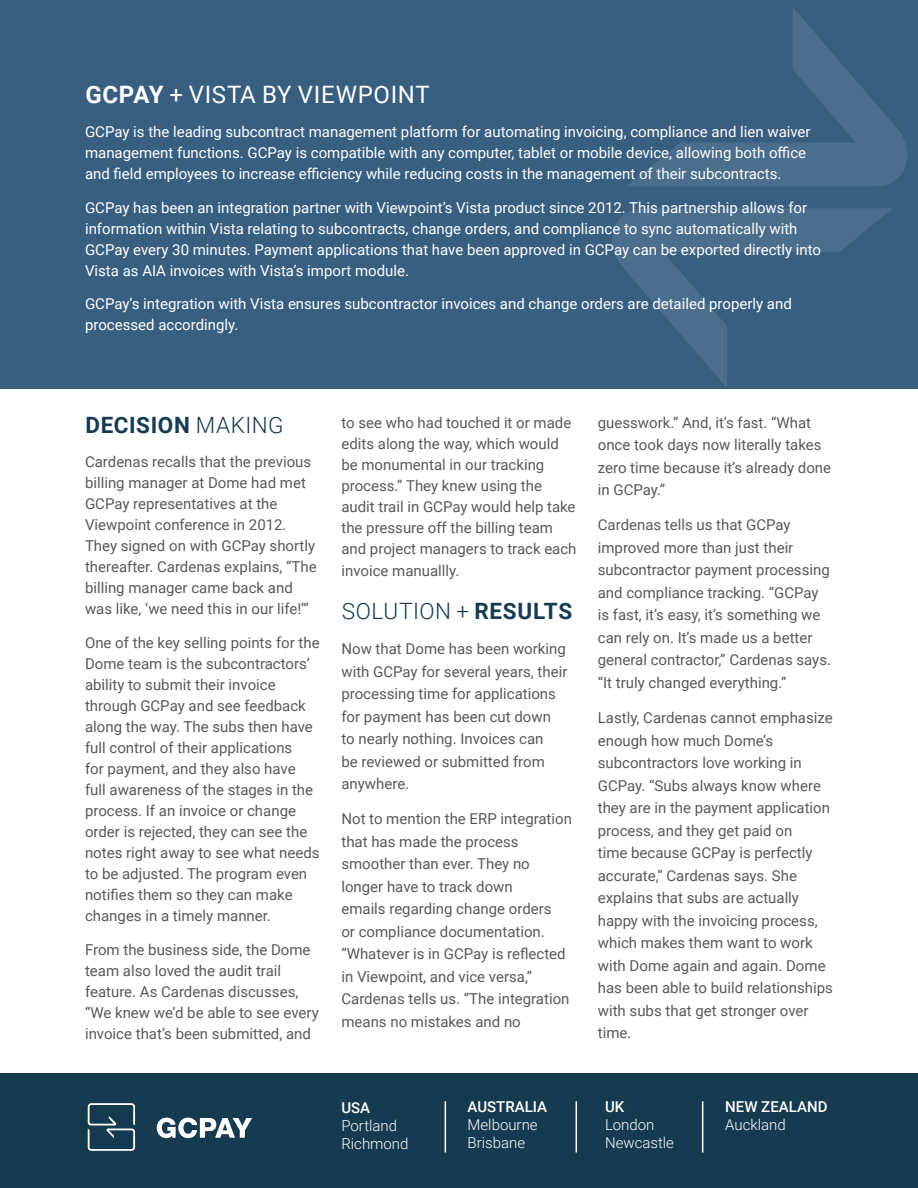
<style>
.page{position:relative;width:918px;height:1188px;background:#fff}
.page>*{position:absolute;margin:0;border:0;box-sizing:border-box;transform-origin:0 0}
.Heading_1_White{font:24px "Roboto";letter-spacing:.025em;color:#fff}
.Heading_1{font:300 22.5px "Roboto";letter-spacing:.025em;color:#163a4f}
.Heading_1-2{font:700 22.5px "Roboto";letter-spacing:.025em;color:#163a4f}
.t1{font:15px/22.5px "Roboto";color:#59595b}
.Normal_White{font:15px/21px "Roboto";color:#fff}
.Address_City{font:300 15px "Roboto";color:#fff}
.Address_Country{font:500 15px "Roboto";color:#fff}
.s1{font-weight:700}
.s2{font-weight:300}
</style>
<div class="page">
<div style="left:0;top:1073px;width:918px;height:115px;background:#163a4f"></div>
<div style="left:0;top:0;width:918px;height:389px;background:#385f80"></div>
<svg style="left:628px;top:8px;width:279px;height:178px"></svg>
<svg style="left:612px;top:208px;width:280px;height:179px"></svg>
<hr style="left:445px;top:1101px;width:1px;height:52px;background:#fff">
<hr style="left:576px;top:1101px;width:1px;height:52px;background:#fff">
<hr style="left:702px;top:1101px;width:1px;height:52px;background:#fff">
<svg style="left:157px;top:1118px;width:95px;height:20px"></svg>
<svg style="left:88px;top:1103px;width:47px;height:48px"></svg>
<p class="Heading_1_White" style="left:85px;top:78px;width:346px"><span class="s1">GCPAY</span> + VISTA BY VIEWPOINT</p>
<p class="Normal_White" style="left:85px;top:120px;width:727px">GCPay is the leading subcontract management platform for automating invoicing, compliance and lien waiver management functions. GCPay is compatible with any computer, tablet or mobile device, allowing both office and field employees to increase efficiency while reducing costs in the management of their subcontracts.</p>
<p class="Normal_White" style="left:85px;top:196px;width:738px">GCPay has been an integration partner with Viewpoint’s Vista product since 2012. This partnership allows for information within Vista relating to subcontracts, change orders, and compliance to sync automatically with GCPay every 30 minutes. Payment applications that have been approved in GCPay can be exported directly into Vista as AIA invoices with Vista’s import module.</p>
<p class="Normal_White" style="left:85px;top:293px;width:708px">GCPay’s integration with Vista ensures subcontractor invoices and change orders are detailed properly and processed accordingly.</p>
<p class="Heading_1-2" style="left:85px;top:410px;width:200px">DECISION <span class="s2">MAKING</span></p>
<p class="t1" style="left:85px;top:451px;width:233px;line-height:21px">Cardenas recalls that the previous billing manager at Dome had met<br>GCPay representatives at the<br>Viewpoint conference in 2012.<br>They signed on with GCPay shortly thereafter. Cardenas explains, “The billing manager came back and was like, ‘we need this in our life!’”</p>
<p class="t1" style="left:85px;top:631px;width:236px;line-height:21px">One of the key selling points for the<br>Dome team is the subcontractors’ ability to submit their invoice through GCPay and see feedback along the way. The subs then have full control of their applications<br>for payment, and they also have full awareness of the stages in the process. If an invoice or change order is rejected, they can see the notes right away to see what needs to be adjusted. The program even notifies them so they can make changes in a timely manner.</p>
<p class="t1" style="left:85px;top:938px;width:235px;line-height:21px">From the business side, the Dome team also loved the audit trail feature. As Cardenas discusses, “We knew we’d be able to see every invoice that’s been submitted, and</p>
<p class="t1" style="left:341px;top:411px;width:237px;line-height:21px">to see who had touched it or made edits along the way, which would be monumental in our tracking process.” They knew using the audit trail in GCPay would help take the pressure off the billing team and project managers to track each</p>
<p class="t1" style="left:341px;top:559px;width:119px">invoice manuallly.</p>
<p class="Heading_1" style="left:342px;top:595px;width:232px">SOLUTION + <span class="s1">RESULTS</span></p>
<p class="t1" style="left:341px;top:637px;width:227px">Now that Dome has been working with GCPay for several years, their processing time for applications for payment has been cut down to nearly nothing. Invoices can<br>be reviewed or submitted from anywhere.</p>
<p class="t1" style="left:341px;top:807px;width:232px">Not to mention the ERP integration that has made the process smoother than ever. They no longer have to track down<br>emails regarding change orders<br>or compliance documentation. “Whatever is in GCPay is reflected in Viewpoint, and vice versa,”<br>Cardenas tells us. “The integration means no mistakes and no</p>
<p class="t1" style="left:598px;top:411px;width:235px">guesswork.” And, it’s fast. “What once took days now literally takes zero time because it’s already done in GCPay.”</p>
<p class="t1" style="left:598px;top:513px;width:235px">Cardenas tells us that GCPay improved more than just their subcontractor payment processing and compliance tracking. “GCPay is fast, it’s easy, it’s something we can rely on. It’s made us a better general contractor,” Cardenas says. “It truly changed everything.”</p>
<p class="t1" style="left:598px;top:706px;width:237px">Lastly, Cardenas cannot emphasize enough how much Dome’s subcontractors love working in<br>GCPay. “Subs always know where they are in the payment application process, and they get paid on<br>time because GCPay is perfectly accurate,” Cardenas says. She explains that subs are actually happy with the invoicing process, which makes them want to work with Dome again and again. Dome has been able to build relationships with subs that get stronger over time.</p>
<p class="Address_Country" style="left:341px;top:1097px;width:30px">USA</p>
<p class="Address_City" style="left:341px;top:1115px;width:57px">Portland</p>
<p class="Address_City" style="left:341px;top:1133px;width:69px">Richmond</p>
<p class="Address_Country" style="left:468px;top:1097px;width:81px">AUSTRALIA</p>
<p class="Address_City" style="left:468px;top:1115px;width:72px">Melbourne</p>
<p class="Address_City" style="left:468px;top:1133px;width:59px">Brisbane</p>
<p class="Address_Country" style="left:605px;top:1097px;width:21px">UK</p>
<p class="Address_City" style="left:605px;top:1115px;width:51px">London</p>
<p class="Address_City" style="left:605px;top:1133px;width:70px">Newcastle</p>
<p class="Address_Country" style="left:725px;top:1097px;width:104px">NEW ZEALAND</p>
<p class="Address_City" style="left:725px;top:1115px;width:62px">Auckland</p>
</div>
